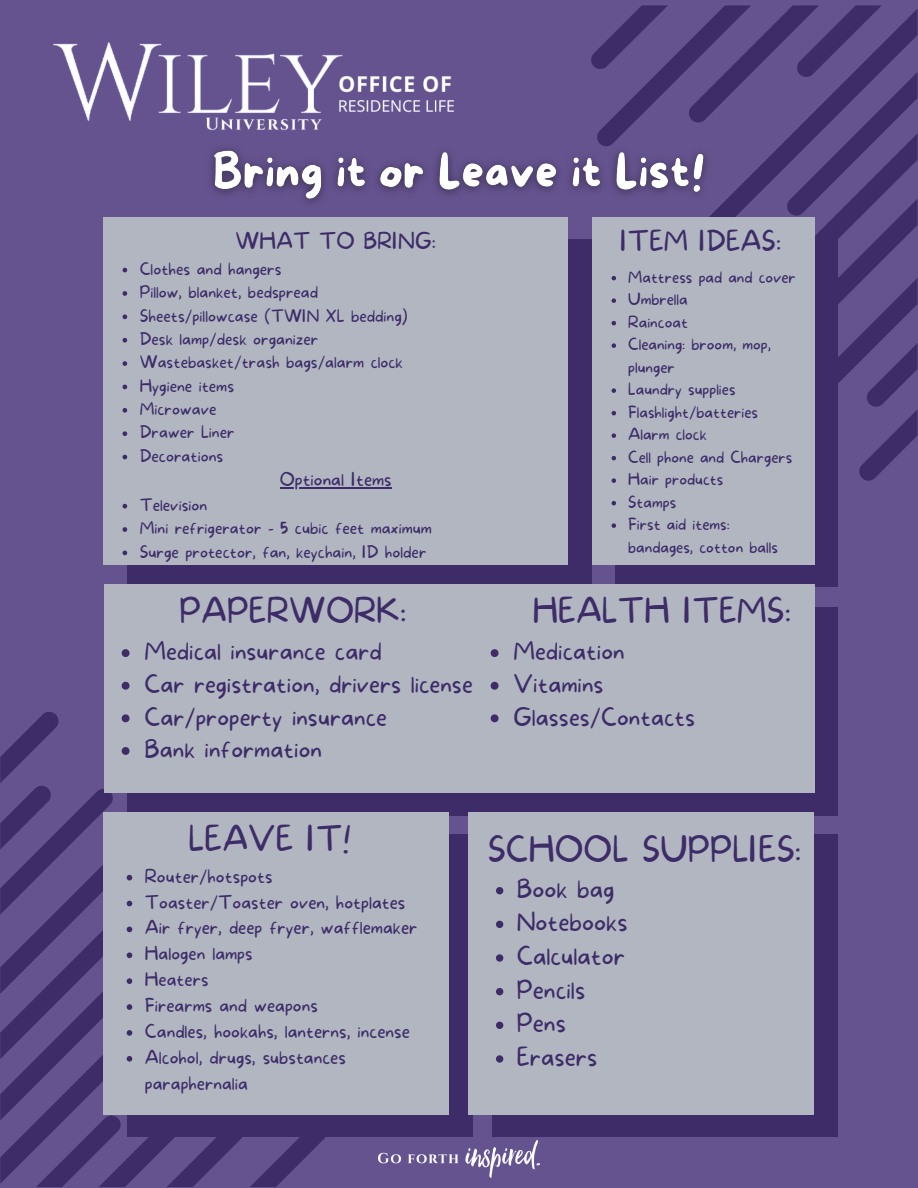
<style>
.page{position:relative;width:918px;height:1188px;background:#65538f}
.page>*{position:absolute;margin:0;border:0;box-sizing:border-box;transform-origin:0 0}
.t1{font:100 34.05px "More Sugar";color:#3d2c68}
.t2{font:100 33.3px "More Sugar";color:#3d2c68}
.t3{font:100 27px "More Sugar";color:#3d2c68}
.t4{font:100 24.6px/33.6px "More Sugar";color:#3d2c68}
.t5{font:100 24px/32.7px "More Sugar";color:#3d2c68}
.t6{font:100 21.75px "More Sugar";color:#3d2c68}
.t7{font:100 18px/25.8px "More Sugar";color:#3d2c68}
.t8{font:100 17.85px "More Sugar";color:#3d2c68}
.t9{font:100 16.35px/23.4px "More Sugar";color:#3d2c68}
.t10{font:100 15.75px/22.5px "More Sugar";color:#3d2c68}
</style>
<div class="page">
<div style="left:127px;top:240px;width:465px;height:347px;background:#3d2c68"></div>
<div style="left:127px;top:607px;width:711px;height:208px;background:#3d2c68"></div>
<div style="left:127px;top:835px;width:345px;height:302px;background:#3d2c68"></div>
<div style="left:492px;top:835px;width:345px;height:302px;background:#3d2c68"></div>
<div style="left:615px;top:240px;width:223px;height:347px;background:#3d2c68"></div>
<div style="left:104px;top:217px;width:464px;height:348px;background:#b1b6c1"></div>
<div style="left:104px;top:585px;width:711px;height:208px;background:#b1b6c1"></div>
<div style="left:104px;top:812px;width:345px;height:303px;background:#b1b6c1"></div>
<div style="left:469px;top:812px;width:345px;height:303px;background:#b1b6c1"></div>
<div style="left:592px;top:217px;width:223px;height:348px;background:#b1b6c1"></div>
<img style="left:53px;top:42px;width:401px;height:88px">
<img style="left:378px;top:1140px;width:161px;height:37px">
<svg style="left:123px;top:268px;width:4px;height:4px"></svg>
<svg style="left:123px;top:291px;width:4px;height:5px"></svg>
<svg style="left:123px;top:314px;width:4px;height:5px"></svg>
<svg style="left:123px;top:338px;width:4px;height:5px"></svg>
<svg style="left:123px;top:361px;width:4px;height:5px"></svg>
<svg style="left:123px;top:385px;width:4px;height:4px"></svg>
<svg style="left:123px;top:408px;width:4px;height:5px"></svg>
<svg style="left:123px;top:431px;width:4px;height:5px"></svg>
<svg style="left:123px;top:455px;width:4px;height:4px"></svg>
<hr style="left:280px;top:487px;width:112px;height:2px;background:#3d2c68">
<svg style="left:123px;top:504px;width:4px;height:4px"></svg>
<svg style="left:123px;top:527px;width:4px;height:5px"></svg>
<svg style="left:123px;top:551px;width:4px;height:4px"></svg>
<svg style="left:122px;top:649px;width:8px;height:8px"></svg>
<svg style="left:122px;top:682px;width:8px;height:8px"></svg>
<svg style="left:0;top:712px;width:325px;height:475px"></svg>
<svg style="left:496px;top:887px;width:7px;height:7px"></svg>
<svg style="left:496px;top:921px;width:7px;height:7px"></svg>
<svg style="left:496px;top:954px;width:7px;height:8px"></svg>
<svg style="left:496px;top:988px;width:7px;height:7px"></svg>
<svg style="left:496px;top:1022px;width:7px;height:7px"></svg>
<svg style="left:496px;top:1055px;width:7px;height:8px"></svg>
<svg style="left:591px;top:6px;width:326px;height:477px"></svg>
<svg style="left:612px;top:501px;width:4px;height:4px"></svg>
<svg style="left:612px;top:523px;width:4px;height:5px"></svg>
<img style="left:211px;top:137px;width:510px;height:79px">
<svg style="left:491px;top:649px;width:8px;height:8px"></svg>
<svg style="left:491px;top:682px;width:8px;height:8px"></svg>
<svg style="left:491px;top:714px;width:8px;height:8px"></svg>
<h3 class="t6" style="left:235px;top:228px;width:202px">WHAT TO BRING:</h3>
<p class="t9" style="left:140px;top:258px;width:270px">Clothes and hangers<br>Pillow, blanket, bedspread<br>Sheets/pillowcase (TWIN XL bedding)<br>Desk lamp/desk organizer<br>Wastebasket/trash bags/alarm clock<br>Hygiene items<br>Microwave<br>Drawer Liner<br>Decorations</p>
<p class="t8" style="left:280px;top:469px;width:113px">Optional Items</p>
<p class="t9" style="left:140px;top:494px;width:294px">Television<br>Mini refrigerator - 5 cubic feet maximum<br>Surge protector, fan, keychain, ID holder</p>
<h2 class="t2" style="left:179px;top:592px;width:229px">PAPERWORK:</h2>
<h3 class="t5" style="left:144px;top:636px;width:330px">Medical insurance card<br>Car registration, drivers license<br>Car/property insurance<br>Bank information</h3>
<p class="t3" style="left:620px;top:226px;width:163px">ITEM IDEAS:</p>
<p class="t10" style="left:628px;top:266px;width:169px">Mattress pad and cover</p>
<p class="t10" style="left:628px;top:289px;width:61px">Umbrella</p>
<p class="t10" style="left:628px;top:311px;width:61px">Raincoat</p>
<p class="t10" style="left:628px;top:334px;width:144px">Cleaning: broom, mop, plunger</p>
<p class="t10" style="left:628px;top:379px;width:109px">Laundry supplies</p>
<p class="t10" style="left:628px;top:401px;width:131px">Flashlight/batteries</p>
<p class="t10" style="left:628px;top:424px;width:80px">Alarm clock</p>
<p class="t10" style="left:628px;top:446px;width:166px">Cell phone and Chargers</p>
<p class="t10" style="left:628px;top:469px;width:97px">Hair products</p>
<p class="t10" style="left:628px;top:491px;width:50px">Stamps</p>
<p class="t10" style="left:628px;top:514px;width:151px">First aid items: bandages, cotton balls</p>
<h2 class="t2" style="left:533px;top:592px;width:260px">HEALTH ITEMS:</h2>
<h3 class="t5" style="left:513px;top:636px;width:183px">Medication<br>Vitamins<br>Glasses/Contacts</h3>
<p class="t2" style="left:188px;top:820px;width:165px">LEAVE IT!</p>
<p class="t7" style="left:145px;top:864px;width:129px">Router/hotspots</p>
<p class="t7" style="left:145px;top:890px;width:262px">Toaster/Toaster oven, hotplates</p>
<p class="t7" style="left:145px;top:916px;width:274px">Air fryer, deep fryer, wafflemaker</p>
<h3 class="t7" style="left:145px;top:942px;width:109px">Halogen lamps</h3>
<p class="t7" style="left:145px;top:968px;width:65px">Heaters</p>
<p class="t7" style="left:145px;top:993px;width:175px">Firearms and weapons</p>
<p class="t7" style="left:145px;top:1019px;width:266px">Candles, hookahs, lanterns, incense</p>
<p class="t7" style="left:145px;top:1045px;width:203px">Alcohol, drugs, substances paraphernalia</p>
<h1 class="t1" style="left:488px;top:829px;width:315px">SCHOOL SUPPLIES:</h1>
<h3 class="t4" style="left:517px;top:873px;width:113px">Book bag<br>Notebooks<br>Calculator<br>Pencils<br>Pens<br>Erasers</h3>
</div>
